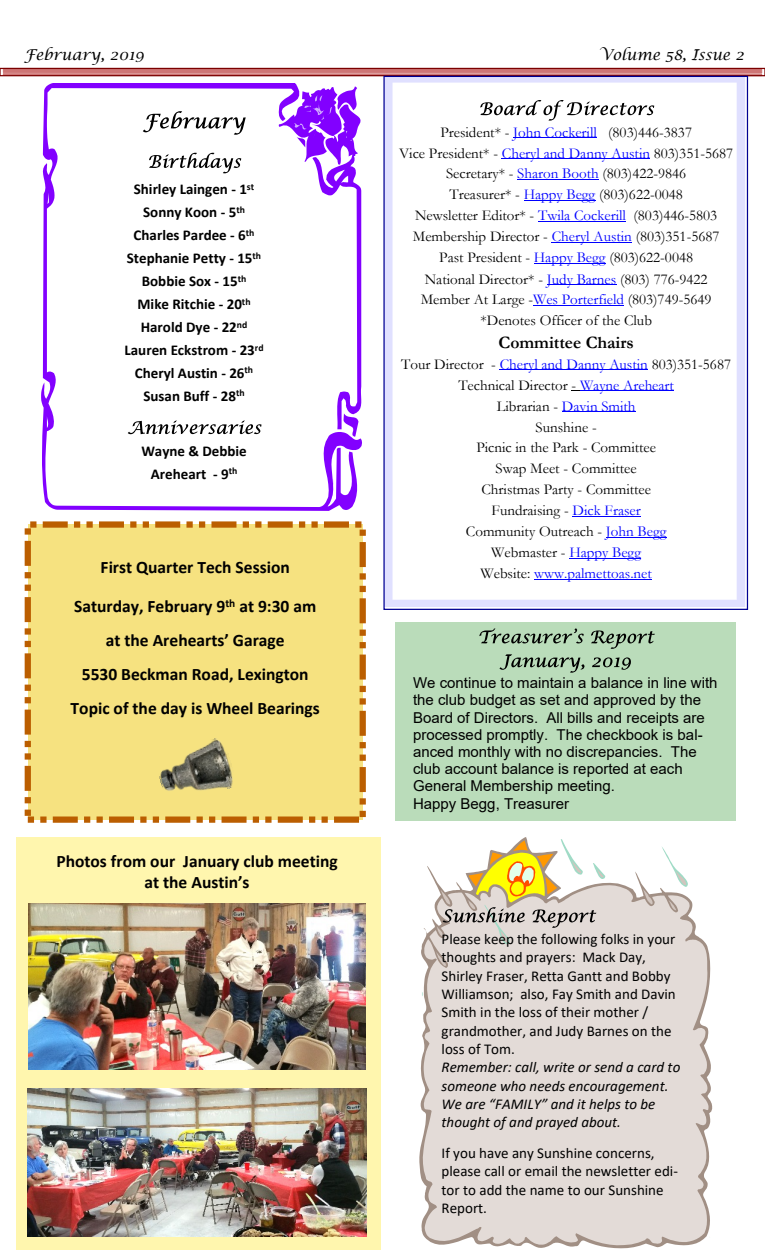
<style>
.page{position:relative;width:765px;height:1260px;background:#fff}
.page>*{position:absolute;margin:0;border:0;box-sizing:border-box;transform-origin:0 0}
.t1{font:700 17.5px/33.9px "Calibri";color:#000;text-align:center}
.t2{font:700 17.5px "Garamond";color:#000}
.t3{font:15px/21px "Garamond";color:#000;text-align:center}
.t4{font:15px/18.4px "Calibri";color:#000}
.t5{font:15px/17.2px "Arial";color:#000}
.t6{font:700 15px/23px "Calibri";color:#000;text-align:center}
.t7{font:italic 15px/18.4px "Calibri";color:#000}
.t8{font:italic 15px "Lucida Calligraphy";color:#000}
.s1{color:#00f}
</style>
<div class="page">
<svg style="left:41px;top:83px;width:321px;height:428px"></svg>
<svg style="left:279px;top:87px;width:82px;height:350px"></svg>
<svg style="left:47px;top:416px;width:1px;height:12px"></svg>
<div style="left:16px;top:838px;width:365px;height:412px;background:#fff6ae"></div>
<div style="left:396px;top:622px;width:340px;height:199px;background:#badcba"></div>
<svg style="left:3px;top:70px;width:759px;height:4px;background:#d17f7f"></svg>
<div style="left:0;top:68px;width:765px;height:8px;border:1px solid #7b0000"></div>
<svg style="left:385px;top:78px;width:360px;height:529px"></svg>
<svg style="left:479px;top:628px;width:105px;height:15px"></svg>
<svg style="left:591px;top:631px;width:64px;height:18px"></svg>
<svg style="left:499px;top:654px;width:86px;height:19px"></svg>
<svg style="left:592px;top:657px;width:39px;height:13px"></svg>
<svg style="left:419px;top:837px;width:293px;height:411px"></svg>
<svg style="left:662px;top:846px;width:26px;height:39px"></svg>
<svg style="left:423px;top:885px;width:285px;height:360px;background:#e1d9d5"></svg>
<svg style="left:643px;top:889px;width:10px;height:15px"></svg>
<svg style="left:668px;top:900px;width:8px;height:10px"></svg>
<svg style="left:436px;top:952px;width:10px;height:14px"></svg>
<svg style="left:437px;top:839px;width:168px;height:106px"></svg>
<svg style="left:149px;top:153px;width:92px;height:20px"></svg>
<svg style="left:128px;top:420px;width:134px;height:14px"></svg>
<img style="left:28px;top:904px;width:338px;height:165px">
<img style="left:28px;top:1088px;width:338px;height:148px">
<div style="left:28px;top:525px;width:335px;height:295px;background:#f6e280"></div>
<div style="left:25px;top:521px;width:341px;height:302px;border:6px dashed #bb5e00"></div>
<img style="left:159px;top:738px;width:74px;height:53px">
<svg style="left:143px;top:111px;width:103px;height:24px"></svg>
<p class="t8" style="left:24px;top:47px;width:122px">February, 2019</p>
<p class="t8" style="left:599px;top:47px;width:146px">Volume 58, Issue 2</p>
<p class="t6" style="left:125px;top:179px;width:141px">Shirley Laingen - 1<sup>st<br></sup>Sonny Koon - 5<sup>th<br></sup>Charles Pardee - 6<sup>th<br></sup>Stephanie Petty - 15<sup>th<br></sup>Bobbie Sox - 15<sup>th<br></sup>Mike Ritchie - 20<sup>th<br></sup>Harold Dye - 22<sup>nd<br></sup>Lauren Eckstrom - 23<sup>rd<br></sup>Cheryl Austin - 26<sup>th<br></sup>Susan Buff - 28<sup>th</sup></p>
<p class="t6" style="left:141px;top:441px;width:107px">Wayne &amp; Debbie<br>Areheart - 9<sup>th</sup></p>
<p class="t1" style="left:101px;top:551px;width:191px">First Quarter Tech Session</p>
<p class="t1" style="left:71px;top:591px;width:251px">Saturday, February 9<sup>th</sup> at 9:30 am at the Arehearts’ Garage<br>5530 Beckman Road, Lexington<br>Topic of the day is Wheel Bearings</p>
<p class="t1" style="left:56px;top:852px;width:283px;line-height:21.4px">Photos from our January club meeting at the Austin’s</p>
<p class="t3" style="left:399px;top:123px;width:336px">President* - <span class="s1">John Cockerill</span> (803)446-3837<br>Vice President* - <span class="s1">Cheryl and Danny Austin</span> 803)351-5687<br>Secretary* - <span class="s1">Sharon Booth</span> (803)422-9846<br>Treasurer* - <span class="s1">Happy Begg</span> (803)622-0048<br>Newsletter Editor* - <span class="s1">Twila Cockerill</span> (803)446-5803<br>Membership Director - <span class="s1">Cheryl Austin</span> (803)351-5687<br>Past President - <span class="s1">Happy Begg</span> (803)622-0048<br>National Director* - <span class="s1">Judy Barnes</span> (803) 776-9422<br>Member At Large -<span class="s1">Wes Porterfield</span> (803)749-5649 *Denotes Officer of the Club</p>
<p class="t2" style="left:499px;top:337px;width:137px">Committee Chairs</p>
<p class="t3" style="left:401px;top:355px;width:331px">Tour Director - <span class="s1">Cheryl and Danny Austin</span> 803)351-5687<br>Technical Director - <span class="s1">Wayne Areheart<br></span>Librarian - <span class="s1">Davin Smith<br></span>Sunshine -<br>Picnic in the Park - Committee<br>Swap Meet - Committee<br>Christmas Party - Committee<br>Fundraising - <span class="s1">Dick Fraser<br></span>Community Outreach - <span class="s1">John Begg<br></span>Webmaster - <span class="s1">Happy Begg<br></span>Website: <span class="s1">www.palmettoas.net</span></p>
<p class="t5" style="left:413px;top:676px;width:306px">We continue to maintain a balance in line with the club budget as set and approved by the Board of Directors. All bills and receipts are processed promptly. The checkbook is bal&shy;anced monthly with no discrepancies. The club account balance is reported at each General Membership meeting.<br>Happy Begg, Treasurer</p>
<p class="t4" style="left:442px;top:931px;width:236px">Please keep the following folks in your thoughts and prayers: Mack Day,<br>Shirley Fraser, Retta Gantt and Bobby<br>Williamson; also, Fay Smith and Davin<br>Smith in the loss of their mother / grandmother, and Judy Barnes on the loss of Tom.</p>
<p class="t7" style="left:442px;top:1059px;width:240px">Remember: call, write or send a card to someone who needs encouragement.<br>We are “FAMILY” and it helps to be thought of and prayed about.</p>
<p class="t4" style="left:442px;top:1145px;width:238px">If you have any Sunshine concerns, please call or email the newsletter edi&shy;tor to add the name to our Sunshine<br>Report.</p>
</div>
